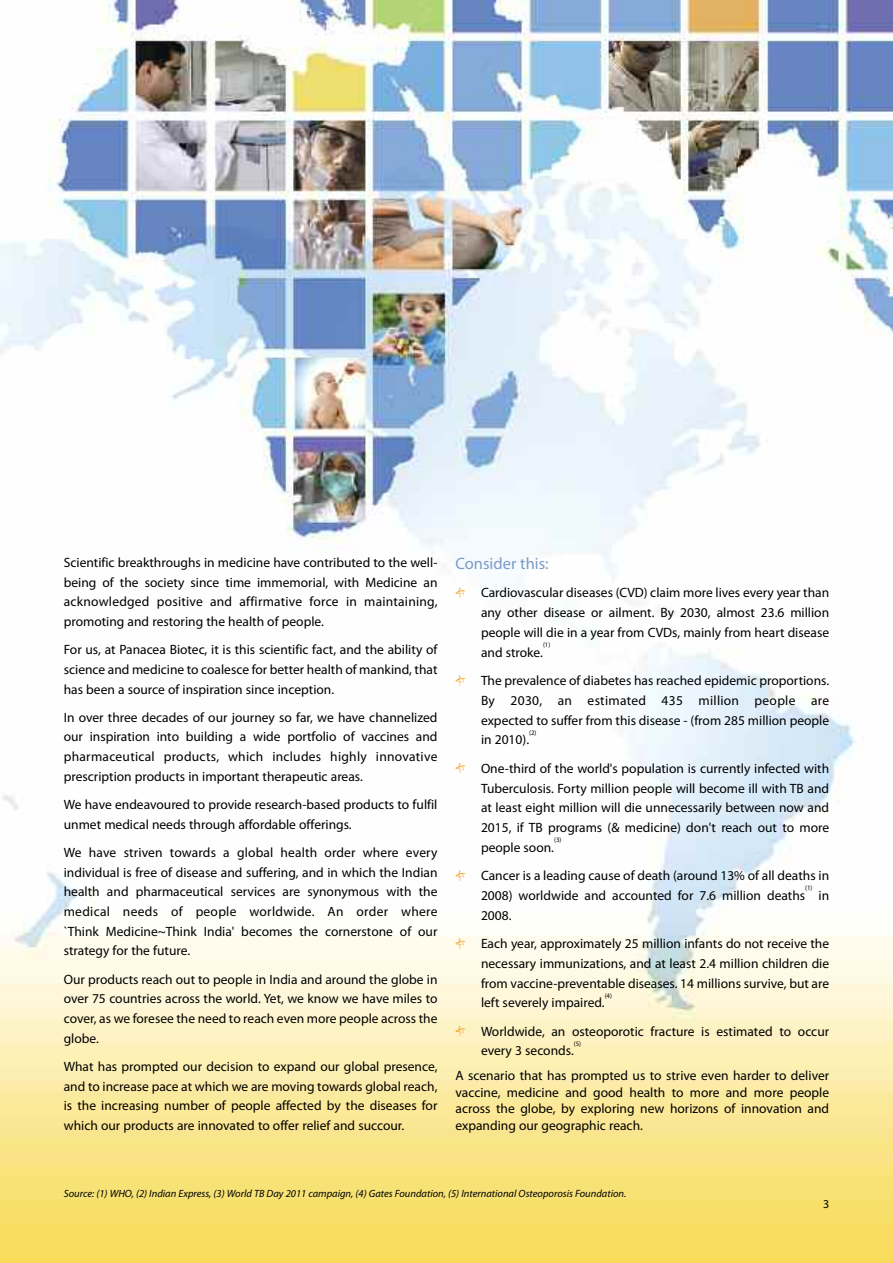
<style>
.page{position:relative;width:893px;height:1263px;background:#fff}
.page>*{position:absolute;margin:0;border:0;box-sizing:border-box;transform-origin:0 0}
.t1{font:16.5px "Myriad Pro";color:#7a9bc7}
.t2{font:13.5px/19.6px "Myriad Pro";color:#000;text-align:justify}
.t3{font:12px "Myriad Pro";color:#000}
.t4{font:italic 10.5px "Myriad Pro";color:#000}
.t5{font:6.75px "Myriad Pro";color:#000}
</style>
<div class="page">
<img style="left:0;top:0;width:893px;height:1263px">
<svg style="left:455px;top:1026px;width:10px;height:10px"></svg>
<svg style="left:455px;top:938px;width:10px;height:10px"></svg>
<svg style="left:455px;top:870px;width:10px;height:10px"></svg>
<svg style="left:455px;top:763px;width:10px;height:10px"></svg>
<svg style="left:455px;top:675px;width:10px;height:10px"></svg>
<svg style="left:455px;top:587px;width:10px;height:10px"></svg>
<p class="t2" style="left:64px;top:554px;width:375px">Scientific breakthroughs in medicine have contributed to the well&shy;being of the society since time immemorial, with Medicine an acknowledged positive and affirmative force in maintaining, promoting and restoring the health of people.</p>
<p class="t2" style="left:64px;top:641px;width:375px">For us, at Panacea Biotec, it is this scientific fact, and the ability of science and medicine to coalesce for better health of mankind, that has been a source of inspiration since inception.</p>
<p class="t2" style="left:64px;top:708px;width:375px">In over three decades of our journey so far, we have channelized our inspiration into building a wide portfolio of vaccines and pharmaceutical products, which includes highly innovative prescription products in important therapeutic areas.</p>
<p class="t2" style="left:64px;top:796px;width:375px">We have endeavoured to provide research-based products to fulfil unmet medical needs through affordable offerings.</p>
<p class="t2" style="left:64px;top:844px;width:375px">We have striven towards a global health order where every individual is free of disease and suffering, and in which the Indian health and pharmaceutical services are synonymous with the medical needs of people worldwide. An order where `Think Medicine~Think India' becomes the cornerstone of our strategy for the future.</p>
<p class="t2" style="left:64px;top:970px;width:375px">Our products reach out to people in India and around the globe in over 75 countries across the world. Yet, we know we have miles to cover, as we foresee the need to reach even more people across the globe.</p>
<p class="t2" style="left:64px;top:1057px;width:375px">What has prompted our decision to expand our global presence, and to increase pace at which we are moving towards global reach, is the increasing number of people affected by the diseases for which our products are innovated to offer relief and succour.</p>
<p class="t1" style="left:455px;top:557px;width:95px">Consider this:</p>
<p class="t2" style="left:481px;top:584px;width:350px">Cardiovascular diseases (CVD) claim more lives every year than any other disease or ailment. By 2030, almost 23.6 million people will die in a year from CVDs, mainly from heart disease and stroke.</p>
<p class="t5" style="left:543px;top:642px;width:9px">(1)</p>
<p class="t2" style="left:481px;top:672px;width:350px">The prevalence of diabetes has reached epidemic proportions.<br>By 2030, an estimated 435 million people are expected to suffer from this disease - (from 285 million people in 2010).</p>
<p class="t5" style="left:529px;top:730px;width:9px">(2)</p>
<p class="t2" style="left:481px;top:759px;width:350px">One-third of the world's population is currently infected with Tuberculosis. Forty million people will become ill with TB and at least eight million will die unnecessarily between now and 2015, if TB programs (&amp; medicine) don't reach out to more people soon.</p>
<p class="t5" style="left:554px;top:837px;width:9px">(3)</p>
<p class="t2" style="left:481px;top:867px;width:350px">Cancer is a leading cause of death (around 13% of all deaths in<br>2008) worldwide and accounted for 7.6 million deaths</p>
<p class="t5" style="left:805px;top:886px;width:9px">(1)</p>
<p class="t2" style="left:818px;top:887px;width:12px">in</p>
<p class="t2" style="left:481px;top:902px;width:350px;line-height:28.3px">2008.<br>Each year, approximately 25 million infants do not receive the</p>
<p class="t2" style="left:481px;top:954px;width:350px">necessary immunizations, and at least 2.4 million children die from vaccine-preventable diseases. 14 millions survive, but are left severely impaired.</p>
<p class="t5" style="left:605px;top:993px;width:9px">(4)</p>
<p class="t2" style="left:481px;top:1022px;width:350px">Worldwide, an osteoporotic fracture is estimated to occur every 3 seconds.</p>
<p class="t5" style="left:574px;top:1041px;width:9px">(5)</p>
<p class="t2" style="left:455px;top:1069px;width:375px;line-height:16.5px">A scenario that has prompted us to strive even harder to deliver vaccine, medicine and good health to more and more people across the globe, by exploring new horizons of innovation and expanding our geographic reach.</p>
<p class="t4" style="left:64px;top:1190px;width:564px">Source: (1) WHO, (2) Indian Express, (3) World TB Day 2011 campaign, (4) Gates Foundation, (5) International Osteoporosis Foundation.</p>
<p class="t3" style="left:823px;top:1200px;width:8px">3</p>
</div>
